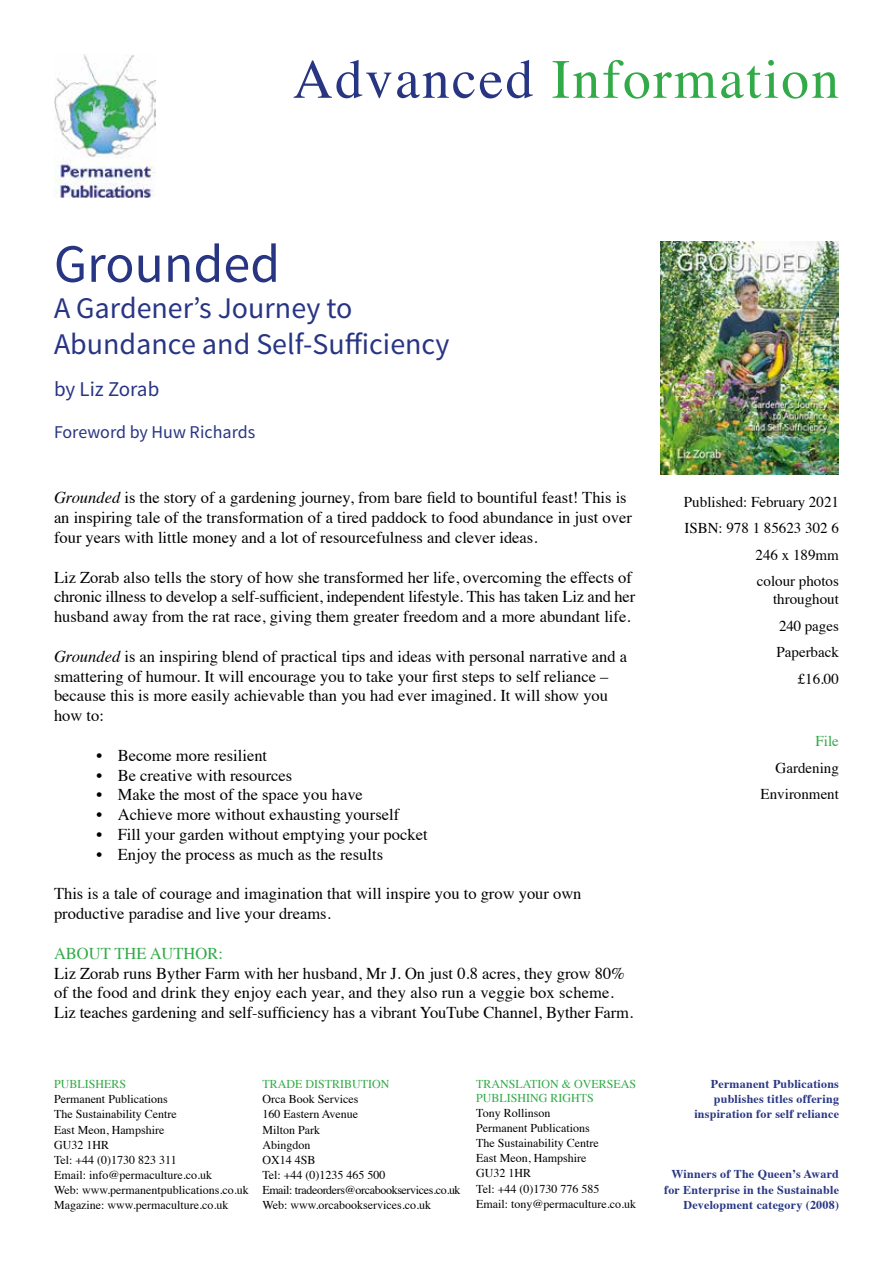
<style>
.page{position:relative;width:893px;height:1263px;background:#fff}
.page>*{position:absolute;margin:0;border:0;box-sizing:border-box;transform-origin:0 0}
.t1{font:55.5px "Times";letter-spacing:.04em;color:#31aa47}
.t2{font:54px "Source Sans Pro";color:#283583}
.t3{font:30px/36px "Source Sans Pro";color:#283583}
.t4{font:21px "Source Sans Pro";color:#283583}
.t5{font:18px "Source Sans Pro";color:#283583}
.t6{font:16.5px/19.8px "Times";color:#000}
.t7{font:16.5px "Times";color:#31aa47}
.t8{font:15px/26.5px "Times";color:#000;text-align:right}
.t9{font:15px "Times";color:#31aa47}
.t10{font:12px/15.1px "Times";color:#000}
.t11{font:700 12px/15.1px "Times";letter-spacing:.02em;color:#283583;text-align:right}
.t12{font:12px/14.4px "Times";color:#31aa47}
.s1{color:#283583}
.s2{font-style:italic}
</style>
<div class="page">
<img style="left:54px;top:54px;width:101px;height:143px">
<img style="left:660px;top:241px;width:179px;height:233px">
<h1 class="t1" style="left:293px;top:27px;width:548px"><span class="s1">Advanced</span> Information</h1>
<h2 class="t2" style="left:54px;top:230px;width:228px">Grounded</h2>
<h3 class="t3" style="left:54px;top:290px;width:397px">A Gardener’s Journey to<br>Abundance and Self-Sufficiency</h3>
<p class="t4" style="left:54px;top:376px;width:107px">by Liz Zorab</p>
<p class="t5" style="left:54px;top:421px;width:203px">Foreword by Huw Richards</p>
<p class="t6" style="left:54px;top:486px;width:579px"><span class="s2">Grounded</span> is the story of a gardening journey, from bare field to bountiful feast! This is an inspiring tale of the transformation of a tired paddock to food abundance in just over four years with little money and a lot of resourcefulness and clever ideas.</p>
<p class="t6" style="left:54px;top:566px;width:583px">Liz Zorab also tells the story of how she transformed her life, overcoming the effects of chronic illness to develop a self-sufficient, independent lifestyle. This has taken Liz and her husband away from the rat race, giving them greater freedom and a more abundant life.</p>
<p class="t6" style="left:54px;top:645px;width:575px"><span class="s2">Grounded</span> is an inspiring blend of practical tips and ideas with personal narrative and a smattering of humour. It will encourage you to take your first steps to self reliance – because this is more easily achievable than you had ever imagined. It will show you how to:</p>
<p class="t6" style="left:97px;top:744px;width:172px">• Become more resilient</p>
<p class="t6" style="left:97px;top:764px;width:197px">• Be creative with resources</p>
<p class="t6" style="left:97px;top:783px;width:268px">• Make the most of the space you have</p>
<p class="t6" style="left:97px;top:803px;width:304px">• Achieve more without exhausting yourself</p>
<p class="t6" style="left:97px;top:823px;width:333px">• Fill your garden without emptying your pocket</p>
<p class="t6" style="left:97px;top:843px;width:288px">• Enjoy the process as much as the results</p>
<p class="t6" style="left:54px;top:882px;width:529px">This is a tale of courage and imagination that will inspire you to grow your own productive paradise and live your dreams.</p>
<p class="t7" style="left:54px;top:938px;width:170px">ABOUT THE AUTHOR:</p>
<p class="t6" style="left:54px;top:962px;width:581px">Liz Zorab runs Byther Farm with her husband, Mr J. On just 0.8 acres, they grow 80% of the food and drink they enjoy each year, and they also run a veggie box scheme.<br>Liz teaches gardening and self-sufficiency has a vibrant YouTube Channel, Byther Farm.</p>
<p class="t12" style="left:54px;top:1076px;width:74px">PUBLISHERS</p>
<p class="t10" style="left:54px;top:1091px;width:196px">Permanent Publications<br>The Sustainability Centre<br>East Meon, Hampshire<br>GU32 1HR<br>Tel: +44 (0)1730 823 311<br>Email: info@permaculture.co.uk<br>Web: www.permanentpublications.co.uk<br>Magazine: www.permaculture.co.uk</p>
<p class="t12" style="left:262px;top:1076px;width:128px">TRADE DISTRIBUTION</p>
<p class="t10" style="left:262px;top:1090px;width:200px">Orca Book Services<br>160 Eastern Avenue<br>Milton Park<br>Abingdon<br>OX14 4SB<br>Tel: +44 (0)1235 465 500<br>Email: tradeorders@orcabookservices.co.uk<br>Web: www.orcabookservices.co.uk</p>
<p class="t12" style="left:476px;top:1076px;width:162px">TRANSLATION &amp; OVERSEAS<br>PUBLISHING RIGHTS</p>
<p class="t10" style="left:476px;top:1104px;width:162px">Tony Rollinson<br>Permanent Publications<br>The Sustainability Centre<br>East Meon, Hampshire<br>GU32 1HR<br>Tel: +44 (0)1730 776 585<br>Email: tony@permaculture.co.uk</p>
<p class="t8" style="left:684px;top:487px;width:156px">Published: February 2021<br>ISBN: 978 1 85623 302 6<br>246 x 189mm<br>colour photos</p>
<p class="t8" style="left:773px;top:585px;width:67px">throughout<br>240 pages<br>Paperback £16.00</p>
<p class="t9" style="left:816px;top:727px;width:25px">File</p>
<p class="t8" style="left:761px;top:753px;width:80px">Gardening<br>Environment</p>
<p class="t11" style="left:694px;top:1075px;width:146px">Permanent Publications publishes titles offering inspiration for self reliance</p>
<p class="t11" style="left:664px;top:1165px;width:176px">Winners of The Queen’s Award for Enterprise in the Sustainable<br>Development category (2008)</p>
</div>
